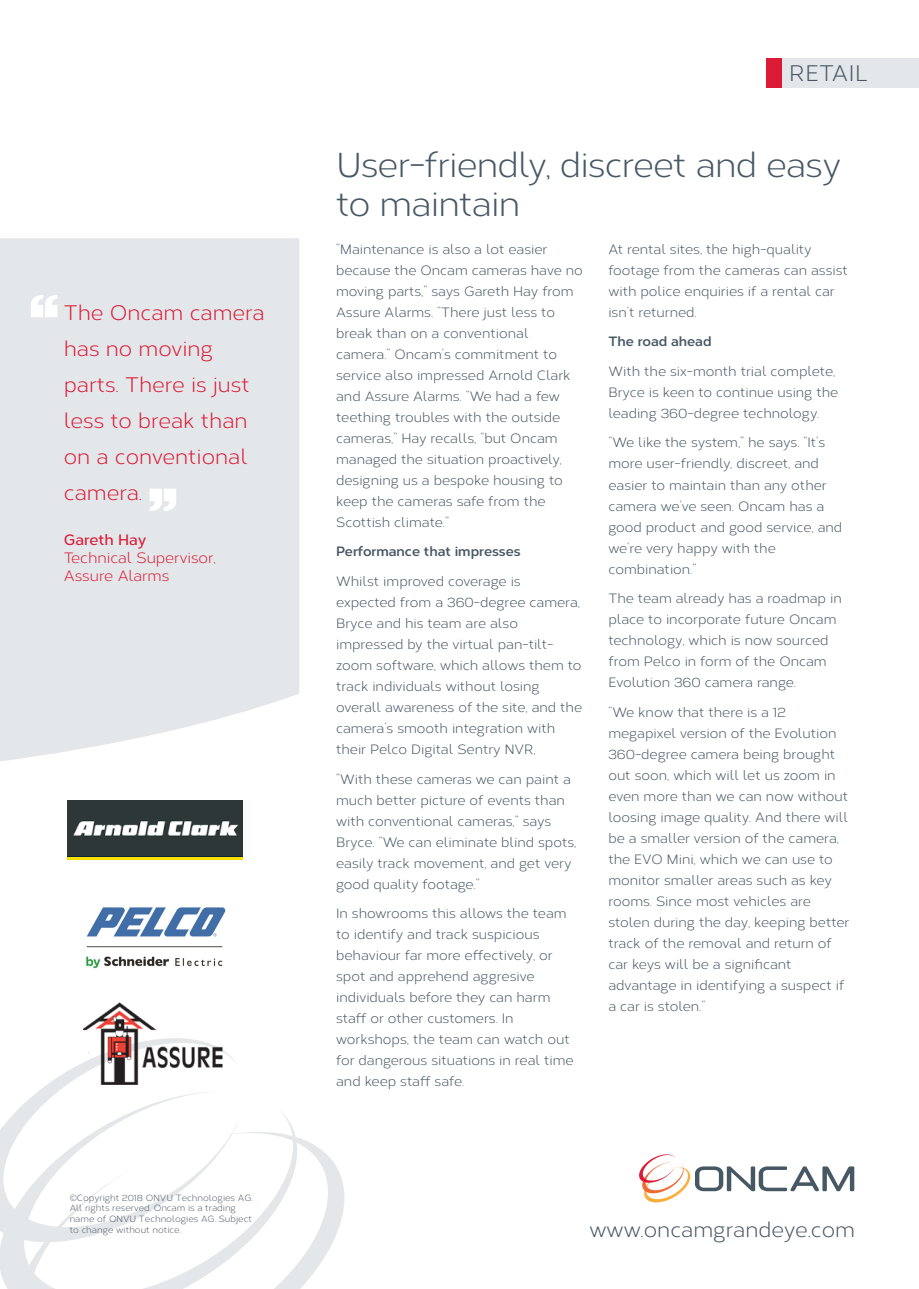
<style>
.page{position:relative;width:919px;height:1289px;background:#fff}
.page>*{position:absolute;margin:0;border:0;box-sizing:border-box;transform-origin:0 0}
.t1{font:34.5px/39px "Corbert";letter-spacing:-.02em;color:#475865}
.t2{font:22.5px "Corbert";letter-spacing:.02em;color:#475865}
.t3{font:21px/36px "Corbert";color:#dc1a36}
.t4{font:21px "Corbert";color:#475865}
.Quote_author_title{font:15px "Corbert";color:#dc1a36}
.Quote_author{font:600 15px "Corbert";color:#dc1a36}
.Body_copy{font:13.5px/21px "Corbert";color:#475865}
.Body_copy-2{font:700 13.5px "Corbert";color:#475865}
.t5{font:9px/10.6px "Corbert";color:#53606b}
</style>
<div class="page">
<div style="left:0;top:238px;width:299px;height:523px;background:#e4e7ea"></div>
<svg style="left:150px;top:488px;width:26px;height:23px"></svg>
<svg style="left:31px;top:294px;width:26px;height:23px"></svg>
<svg style="left:305px;top:1140px;width:40px;height:143px"></svg>
<svg style="left:0;top:1113px;width:305px;height:175px"></svg>
<svg style="left:0;top:1053px;width:241px;height:199px"></svg>
<svg style="left:639px;top:1154px;width:215px;height:49px"></svg>
<img style="left:68px;top:800px;width:175px;height:60px">
<div style="left:765px;top:58px;width:16px;height:30px;background:#dc1a36"></div>
<div style="left:782px;top:58px;width:136px;height:30px;background:#e4e7ea"></div>
<img style="left:86px;top:907px;width:140px;height:61px">
<img style="left:83px;top:1002px;width:144px;height:82px">
<p class="t3" style="left:64px;top:294px;width:202px">The Oncam camera has no moving parts. There is just less to break than on a conventional camera.</p>
<p class="Quote_author" style="left:64px;top:528px;width:84px">Gareth Hay</p>
<p class="Quote_author_title" style="left:64px;top:547px;width:154px">Technical Supervisor,</p>
<p class="Quote_author_title" style="left:64px;top:565px;width:107px">Assure Alarms</p>
<p class="t5" style="left:70px;top:1191px;width:185px">©Copyright 2018 ONVU Technologies AG.<br>All rights reserved. Oncam is a trading name of ONVU Technologies AG. Subject to change without notice.</p>
<p class="t2" style="left:789px;top:57px;width:80px">RETAIL</p>
<p class="t1" style="left:336px;top:143px;width:506px">User-friendly, discreet and easy to maintain</p>
<p class="Body_copy" style="left:336px;top:238px;width:248px">“Maintenance is also a lot easier because the Oncam cameras have no moving parts,” says Gareth Hay from<br>Assure Alarms. “There just less to break than on a conventional camera.” Oncam’s commitment to service also impressed Arnold Clark and Assure Alarms. “We had a few teething troubles with the outside cameras,” Hay recalls, “but Oncam managed the situation proactively, designing us a bespoke housing to keep the cameras safe from the<br>Scottish climate.”</p>
<p class="Body_copy-2" style="left:336px;top:541px;width:186px">Performance that impresses</p>
<p class="Body_copy" style="left:336px;top:570px;width:247px">Whilst improved coverage is expected from a 360-degree camera, Bryce and his team are also impressed by the virtual pan-tilt&shy;zoom software, which allows them to track individuals without losing overall awareness of the site, and the camera’s smooth integration with their Pelco Digital Sentry NVR,</p>
<p class="Body_copy" style="left:336px;top:767px;width:242px">“With these cameras we can paint a much better picture of events than with conventional cameras,” says Bryce. “We can eliminate blind spots, easily track movement, and get very good quality footage.”</p>
<p class="Body_copy" style="left:336px;top:902px;width:239px">In showrooms this allows the team to identify and track suspicious behaviour far more effectively, or spot and apprehend aggresive individuals before they can harm staff or other customers. In workshops, the team can watch out for dangerous situations in real time and keep staff safe.</p>
<p class="Body_copy" style="left:608px;top:238px;width:241px">At rental sites, the high-quality footage from the cameras can assist with police enquiries if a rental car isn’t returned.</p>
<p class="Body_copy-2" style="left:608px;top:331px;width:105px">The road ahead</p>
<p class="Body_copy" style="left:608px;top:360px;width:231px">With the six-month trial complete,<br>Bryce is keen to continue using the leading 360-degree technology.</p>
<p class="Body_copy" style="left:608px;top:431px;width:235px">“We like the system,” he says. “It’s more user-friendly, discreet, and easier to maintain than any other camera we’ve seen. Oncam has a good product and good service, and we’re very happy with the combination.”</p>
<p class="Body_copy" style="left:608px;top:587px;width:235px">The team already has a roadmap in place to incorporate future Oncam technology, which is now sourced from Pelco in form of the Oncam<br>Evolution 360 camera range.</p>
<p class="Body_copy" style="left:608px;top:700px;width:242px">“We know that there is a 12 megapixel version of the Evolution<br>360-degree camera being brought out soon, which will let us zoom in even more than we can now without loosing image quality. And there will be a smaller version of the camera, the EVO Mini, which we can use to monitor smaller areas such as key rooms. Since most vehicles are stolen during the day, keeping better track of the removal and return of car keys will be a significant advantage in identifying a suspect if a car is stolen.”</p>
<p class="t4" style="left:589px;top:1214px;width:267px">www.oncamgrandeye.com</p>
</div>
